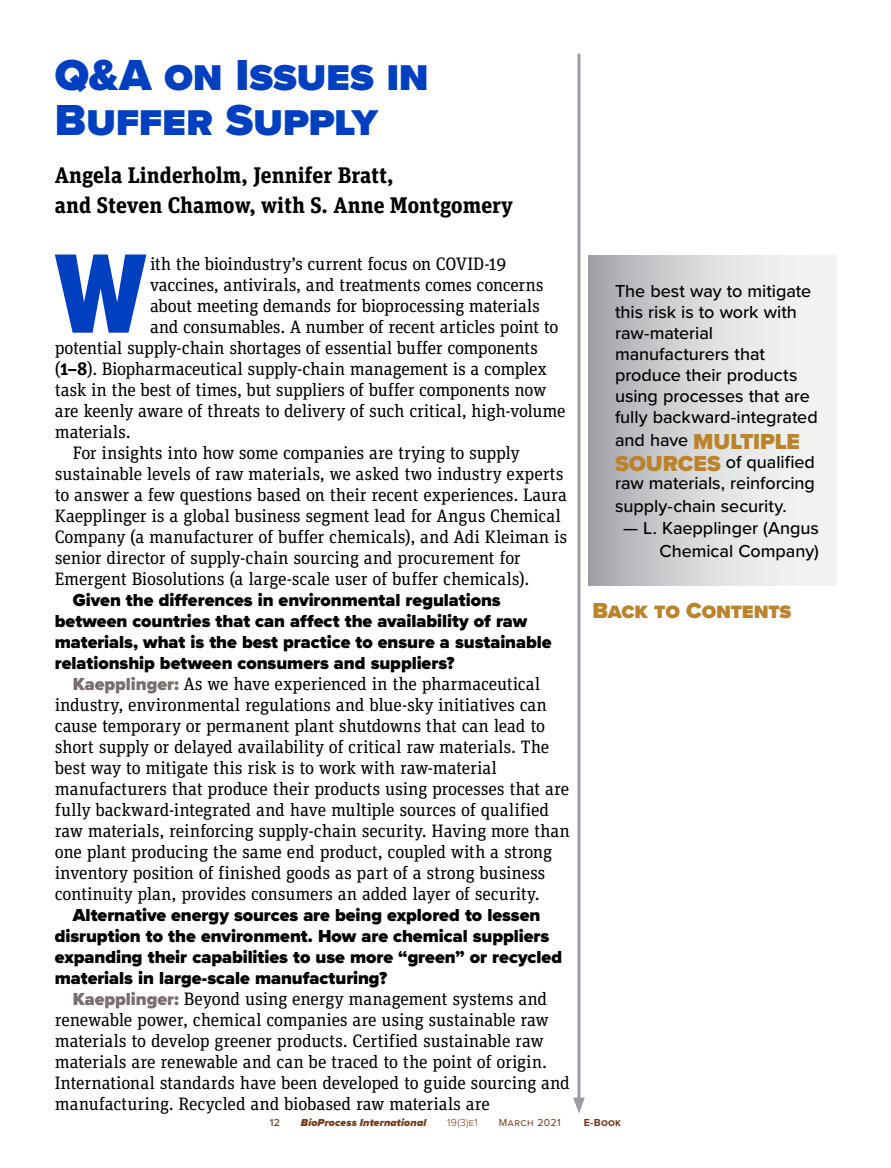
<style>
.page{position:relative;width:891px;height:1168px;background:#fff}
.page>*{position:absolute;margin:0;border:0;box-sizing:border-box;transform-origin:0 0}
.t1{font:900 117.15px "Proxima Nova";color:#0040c0;scale:.8 1}
.t2{font:900 45px/45px "Proxima Nova";letter-spacing:-.01em;color:#0040c0}
.t3{font:700 22.5px/30px "Unit Slab Pro";color:#000}
.t4{font:900 22.5px "Proxima Nova";letter-spacing:-.01em;color:#bb832b}
.t5{font:18px/21px "Unit Slab Pro";letter-spacing:-.01em;color:#000}
.t6{font:900 18px/21px "Proxima Nova";letter-spacing:-.005em;color:#000}
.t7{font:500 18px/21px "Proxima Nova";letter-spacing:-.005em;color:#000}
.t8{font:italic 900 10.5px "Proxima Nova";letter-spacing:.015em;color:#723a18}
.t9{font:10.5px "Proxima Nova";letter-spacing:.05em;color:#723a18}
.t10{font:300 10.5px "Proxima Nova";color:#723a18}
.t11{font:700 10.5px "Proxima Nova";color:#723a18}
.t12{font:500 10.5px "Proxima Nova";color:#723a18}
.s1{font-weight:700}
.s2{font-family:"Proxima Nova";font-weight:900;color:#786e6d}
.s3{font-weight:500;font-size:18px;color:#000}
.s4{font-weight:900;font-size:22.5px;color:#bb832b}
</style>
<div class="page">
<hr style="left:578px;top:54px;width:2px;height:1049px;background:#9b9ca4">
<svg style="left:573px;top:1097px;width:12px;height:16px"></svg>
<div style="left:588px;top:256px;width:249px;height:329px;background:linear-gradient(to right,#adadb3,#fff)"></div>
<h2 class="t2" style="left:55px;top:52px;width:375px">Q&amp;A on Issues in<br>Buffer Supply</h2>
<p class="t3" style="left:55px;top:159px;width:460px">Angela Linderholm, Jennifer Bratt,<br>and Steven Chamow, with S. Anne Montgomery</p>
<h1 class="t1" style="left:56px;top:206px;width:113px">W</h1>
<p class="t5" style="left:150px;top:252px;width:358px">ith the bioindustry’s current focus on COVID-19</p>
<p class="t5" style="left:150px;top:273px;width:395px">vaccines, antivirals, and treatments comes concerns</p>
<p class="t5" style="left:150px;top:294px;width:392px">about meeting demands for bioprocessing materials</p>
<p class="t5" style="left:150px;top:315px;width:410px">and consumables. A number of recent articles point to</p>
<p class="t5" style="left:55px;top:336px;width:485px">potential supply-chain shortages of essential buffer components</p>
<p class="t5" style="left:55px;top:357px;width:494px">(<span class="s1">1–8</span>). Biopharmaceutical supply-chain management is a complex</p>
<p class="t5" style="left:55px;top:378px;width:493px">task in the best of times, but suppliers of buffer components now</p>
<p class="t5" style="left:55px;top:399px;width:512px">are keenly aware of threats to delivery of such critical, high-volume</p>
<p class="t5" style="left:55px;top:420px;width:77px">materials.</p>
<p class="t5" style="left:73px;top:441px;width:448px">For insights into how some companies are trying to supply</p>
<p class="t5" style="left:55px;top:462px;width:510px">sustainable levels of raw materials, we asked two industry experts</p>
<p class="t5" style="left:55px;top:483px;width:514px">to answer a few questions based on their recent experiences. Laura</p>
<p class="t5" style="left:55px;top:504px;width:508px">Kaepplinger is a global business segment lead for Angus Chemical</p>
<p class="t5" style="left:55px;top:525px;width:514px">Company (a manufacturer of buffer chemicals), and Adi Kleiman is</p>
<p class="t5" style="left:55px;top:546px;width:467px">senior director of supply-chain sourcing and procurement for</p>
<p class="t5" style="left:55px;top:567px;width:476px">Emergent Biosolutions (a large-scale user of buffer chemicals).</p>
<p class="t6" style="left:55px;top:589px;width:498px;text-indent:18px">Given the differences in environmental regulations between countries that can affect the availability of raw materials, what is the best practice to ensure a sustainable relationship between consumers and suppliers?</p>
<p class="t5" style="left:55px;top:672px;width:517px;text-indent:18px"><span class="s2">Kaepplinger:</span> As we have experienced in the pharmaceutical industry, environmental regulations and blue-sky initiatives can cause temporary or permanent plant shutdowns that can lead to short supply or delayed availability of critical raw materials. The best way to mitigate this risk is to work with raw-material manufacturers that produce their products using processes that are fully backward-integrated and have multiple sources of qualified raw materials, reinforcing supply-chain security. Having more than one plant producing the same end product, coupled with a strong inventory position of finished goods as part of a strong business continuity plan, provides consumers an added layer of security.</p>
<p class="t6" style="left:55px;top:904px;width:509px;text-indent:18px">Alternative energy sources are being explored to lessen disruption to the environment. How are chemical suppliers expanding their capabilities to use more “green” or recycled materials in large-scale manufacturing?</p>
<p class="t5" style="left:55px;top:988px;width:517px;text-indent:18px"><span class="s2">Kaepplinger:</span> Beyond using energy management systems and renewable power, chemical companies are using sustainable raw materials to develop greener products. Certified sustainable raw materials are renewable and can be traced to the point of origin.<br>International standards have been developed to guide sourcing and manufacturing. Recycled and biobased raw materials are</p>
<p class="t7" style="left:615px;top:280px;width:204px">The best way to mitigate this risk is to work with raw-material manufacturers that produce their products using processes that are fully backward-integrated</p>
<p class="t4" style="left:615px;top:424px;width:186px"><span class="s3">and have</span> MULTIPLE</p>
<p class="t7" style="left:615px;top:451px;width:202px;line-height:21.8px;text-align:justify"><span class="s4">SOURCES</span> of qualified raw materials, reinforcing supply-chain security.</p>
<p class="t7" style="left:623px;top:516px;width:197px;line-height:22.5px;text-align:right">— L. Kaepplinger (Angus<br>Chemical Company)</p>
<p class="t4" style="left:592px;top:594px;width:201px">Back to Contents</p>
<p class="t12" style="left:270px;top:1115px;width:12px">12</p>
<p class="t8" style="left:301px;top:1115px;width:127px">BioProcess International</p>
<p class="t10" style="left:447px;top:1115px;width:32px">19(3)e1</p>
<p class="t9" style="left:499px;top:1115px;width:64px">March 2021</p>
<p class="t11" style="left:584px;top:1115px;width:39px">E-Book</p>
</div>
